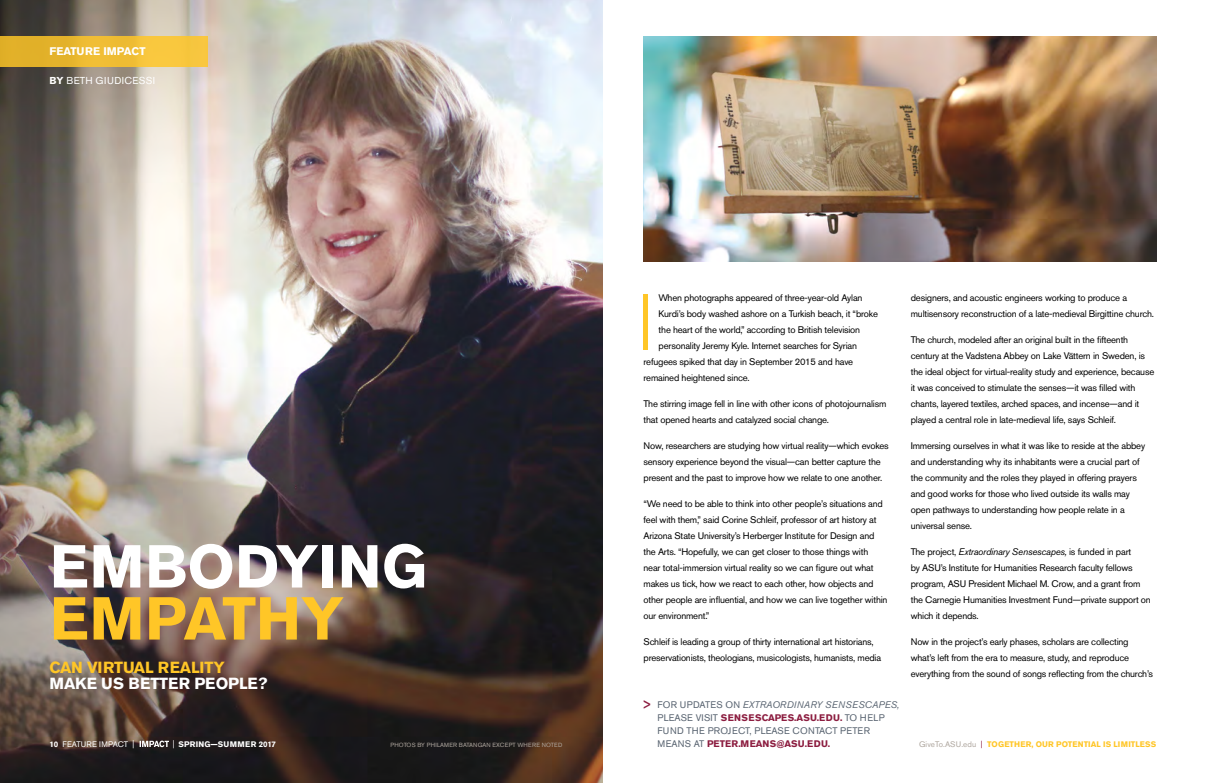
<style>
.page{position:relative;width:1206px;height:783px;background:#fff}
.page>*{position:absolute;margin:0;border:0;box-sizing:border-box;transform-origin:0 0}
.t1{font:700 60px "Akzidenz Grotesk Pro";letter-spacing:.005em;color:#fff}
.t2{font:700 60px "Akzidenz Grotesk Pro";color:#ffc627}
.t3{font:700 16px "Akzidenz Grotesk Pro";letter-spacing:-.01em;color:#fff}
.t4{font:700 16px "Akzidenz Grotesk Pro";letter-spacing:-.01em;color:#ffc627}
.t5{font:700 11px "Akzidenz Grotesk Pro";color:#fff}
.t6{font:10px "Akzidenz Grotesk Pro";letter-spacing:.03em;color:#fff}
.t7{font:9.5px/16px "Akzidenz Grotesk Pro";letter-spacing:-.02em;color:#000}
.t8{font:9.5px/13px "Akzidenz Grotesk Pro";letter-spacing:.03em;color:#586370}
.t9{font:700 8px "Akzidenz Grotesk Pro";color:#ffc627}
.t10{font:700 8px "Akzidenz Grotesk Pro";letter-spacing:.04em;color:#fff}
.t11{font:8px "Akzidenz Grotesk Pro";color:#fff}
.t12{font:6px "Akzidenz Grotesk Pro";letter-spacing:.03em;color:#afa79f}
.s1{font-weight:700}
.s2{font-size:8.8px}
.s3{font-weight:400;font-size:8.8px}
.s4{font-family:"Akzidenz Grotesk BQ";font-weight:500;font-stretch:condensed;font-size:18px;color:#8c1d40}
.s5{font-style:italic}
.s6{font-weight:700;color:#8c1d40}
.s7{font-weight:400;color:#afa79f}
.s8{font-weight:400;color:#8c1d40}
</style>
<div class="page">
<img style="left:644px;top:36px;width:512px;height:226px">
<hr style="left:644px;top:294px;width:4px;height:56px;background:#ffc627">
<img style="left:0;top:0;width:603px;height:783px">
<div style="left:0;top:36px;width:208px;height:30px;background:linear-gradient(to right,#dead25,#fdcb42)"></div>
<svg style="left:140px;top:741px;width:29px;height:6px"></svg>
<p class="t5" style="left:50px;top:44px;width:98px">FEATURE IMPACT</p>
<p class="t6" style="left:50px;top:74px;width:107px"><span class="s1">BY</span> BETH GIUDICESSI</p>
<h1 class="t1" style="left:50px;top:528px;width:379px">EMBODYING</h1>
<h1 class="t2" style="left:50px;top:580px;width:295px">EMPATHY</h1>
<h2 class="t4" style="left:50px;top:657px;width:177px">CAN VIRTUAL REALITY</h2>
<h2 class="t3" style="left:50px;top:673px;width:219px">MAKE US BETTER PEOPLE?</h2>
<p class="t11" style="left:50px;top:739px;width:86px"><span class="s1">10</span> FEATURE IMPACT <span class="s2">|</span></p>
<p class="t10" style="left:173px;top:739px;width:105px"><span class="s3">|</span> SPRING—SUMMER 2017</p>
<p class="t12" style="left:390px;top:741px;width:173px">PHOTOS BY PHILAMER BATANGAN EXCEPT WHERE NOTED</p>
<p class="t7" style="left:659px;top:290px;width:205px">When photographs appeared of three-year-old Aylan</p>
<p class="t7" style="left:659px;top:306px;width:221px">Kurdi’s body washed ashore on a Turkish beach, it “broke</p>
<p class="t7" style="left:659px;top:322px;width:203px">the heart of the world,” according to British television</p>
<p class="t7" style="left:659px;top:338px;width:200px">personality Jeremy Kyle. Internet searches for Syrian</p>
<p class="t7" style="left:644px;top:354px;width:211px">refugees spiked that day in September 2015 and have</p>
<p class="t7" style="left:644px;top:370px;width:108px">remained heightened since.</p>
<p class="t7" style="left:644px;top:396px;width:244px">The stirring image fell in line with other icons of photojournalism that opened hearts and catalyzed social change.</p>
<p class="t7" style="left:644px;top:438px;width:247px">Now, researchers are studying how virtual reality—which evokes sensory experience beyond the visual—can better capture the present and the past to improve how we relate to one another.</p>
<p class="t7" style="left:644px;top:496px;width:245px">“We need to be able to think into other people’s situations and feel with them,” said Corine Schleif, professor of art history at Arizona State University’s Herberger Institute for Design and the Arts. “Hopefully, we can get closer to those things with near total-immersion virtual reality so we can figure out what makes us tick, how we react to each other, how objects and other people are influential, and how we can live together within our environment.”</p>
<p class="t7" style="left:644px;top:634px;width:239px">Schleif is leading a group of thirty international art historians, preservationists, theologians, musicologists, humanists, media</p>
<p class="t8" style="left:658px;top:698px;width:243px;text-indent:-16px"><span class="s4">&gt;</span> FOR UPDATES ON <span class="s5">EXTRAORDINARY SENSESCAPES, </span>PLEASE VISIT <span class="s6">SENSESCAPES.ASU.EDU.</span> TO HELP FUND THE PROJECT, PLEASE CONTACT PETER MEANS AT <span class="s6">PETER.MEANS@ASU.EDU.</span></p>
<p class="t7" style="left:911px;top:290px;width:245px">designers, and acoustic engineers working to produce a multisensory reconstruction of a late-medieval Birgittine church.</p>
<p class="t7" style="left:911px;top:332px;width:245px">The church, modeled after an original built in the fifteenth century at the Vadstena Abbey on Lake Vättern in Sweden, is the ideal object for virtual-reality study and experience, because it was conceived to stimulate the senses—it was filled with chants, layered textiles, arched spaces, and incense—and it played a central role in late-medieval life, says Schleif.</p>
<p class="t7" style="left:911px;top:438px;width:236px">Immersing ourselves in what it was like to reside at the abbey and understanding why its inhabitants were a crucial part of the community and the roles they played in offering prayers and good works for those who lived outside its walls may open pathways to understanding how people relate in a universal sense.</p>
<p class="t7" style="left:911px;top:544px;width:242px">The project, <span class="s5">Extraordinary Sensescapes,</span> is funded in part<br>by ASU’s Institute for Humanities Research faculty fellows program, ASU President Michael M. Crow, and a grant from the Carnegie Humanities Investment Fund—private support on which it depends.</p>
<p class="t7" style="left:911px;top:634px;width:244px">Now in the project’s early phases, scholars are collecting what’s left from the era to measure, study, and reproduce everything from the sound of songs reflecting from the church’s</p>
<p class="t9" style="left:919px;top:739px;width:239px"><span class="s7">GiveTo.ASU.edu</span> <span class="s8">|</span> TOGETHER, OUR POTENTIAL IS LIMITLESS</p>
</div>
